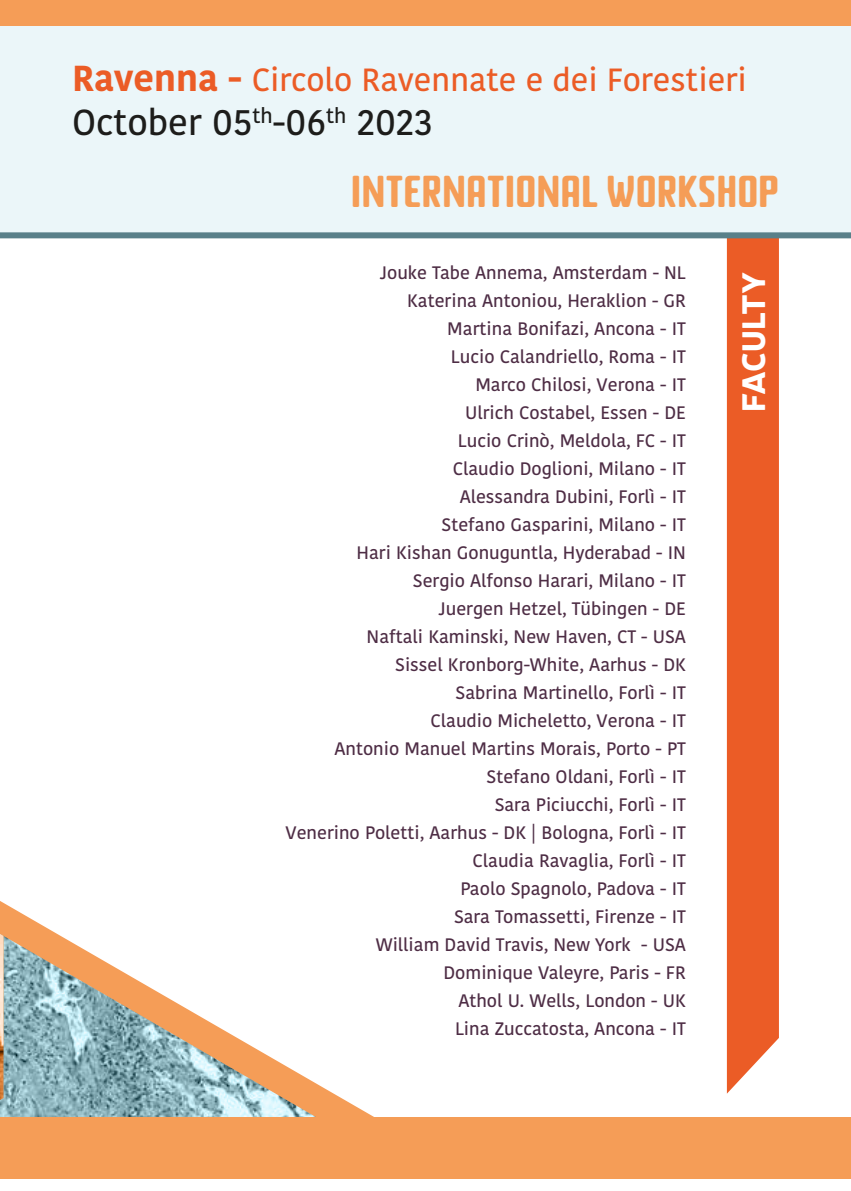
<style>
.page{position:relative;width:851px;height:1191px;background:#fff}
.page>*{position:absolute;margin:0;border:0;box-sizing:border-box;transform-origin:0 0}
.t1{font:500 36px "Kohinoor Bangla";color:#1d1d1b}
.t2{font:500 32px "Kohinoor Bangla";color:#eb5c26}
.t3{font:32px "Crosswinds No Wind";color:#f59d57}
.t4{font:900 32px "Neris";letter-spacing:-.015em;color:#fff}
.t5{font:500 18px/28px "Kohinoor Bangla";color:#4e2d45;text-align:right}
.s1{font-weight:700;font-size:36px}
</style>
<div class="page">
<div style="left:0;top:1117px;width:850px;height:62px;background:#f59d57"></div>
<svg style="left:0;top:901px;width:374px;height:216px"></svg>
<svg style="left:0;top:933px;width:4px;height:167px"></svg>
<img style="left:0;top:934px;width:3px;height:166px">
<div style="left:726px;top:238px;width:52px;height:855px;background:#eb5c26"></div>
<div style="left:0;top:0;width:850px;height:235px;background:#ebf6f9"></div>
<div style="left:0;top:0;width:850px;height:26px;background:#f59d57"></div>
<div style="left:0;top:232px;width:850px;height:6px;background:#598089"></div>
<h2 class="t2" style="left:72px;top:55px;width:676px"><span class="s1">Ravenna -</span> Circolo Ravennate e dei Forestieri</h2>
<h1 class="t1" style="left:72px;top:93px;width:362px">October 05<sup>th</sup>-06<sup>th</sup> 2023</h1>
<h2 class="t3" style="left:351px;top:166px;width:429px">INTERNATIONAL WORKSHOP</h2>
<p class="t5" style="left:285px;top:258px;width:402px">Jouke Tabe Annema, Amsterdam - NL<br>Katerina Antoniou, Heraklion - GR<br>Martina Bonifazi, Ancona - IT<br>Lucio Calandriello, Roma - IT<br>Marco Chilosi, Verona - IT<br>Ulrich Costabel, Essen - DE<br>Lucio Crinò, Meldola, FC - IT<br>Claudio Doglioni, Milano - IT<br>Alessandra Dubini, Forlì - IT<br>Stefano Gasparini, Milano - IT<br>Hari Kishan Gonuguntla, Hyderabad - IN<br>Sergio Alfonso Harari, Milano - IT<br>Juergen Hetzel, Tübingen - DE<br>Naftali Kaminski, New Haven, CT - USA<br>Sissel Kronborg-White, Aarhus - DK<br>Sabrina Martinello, Forlì - IT<br>Claudio Micheletto, Verona - IT<br>Antonio Manuel Martins Morais, Porto - PT<br>Stefano Oldani, Forlì - IT<br>Sara Piciucchi, Forlì - IT<br>Venerino Poletti, Aarhus - DK | Bologna, Forlì - IT<br>Claudia Ravaglia, Forlì - IT<br>Paolo Spagnolo, Padova - IT<br>Sara Tomassetti, Firenze - IT<br>William David Travis, New York - USA<br>Dominique Valeyre, Paris - FR<br>Athol U. Wells, London - UK<br>Lina Zuccatosta, Ancona - IT</p>
<h2 class="t4" style="left:729px;top:412px;width:142px;rotate:-90deg">FACULTY</h2>
</div>
